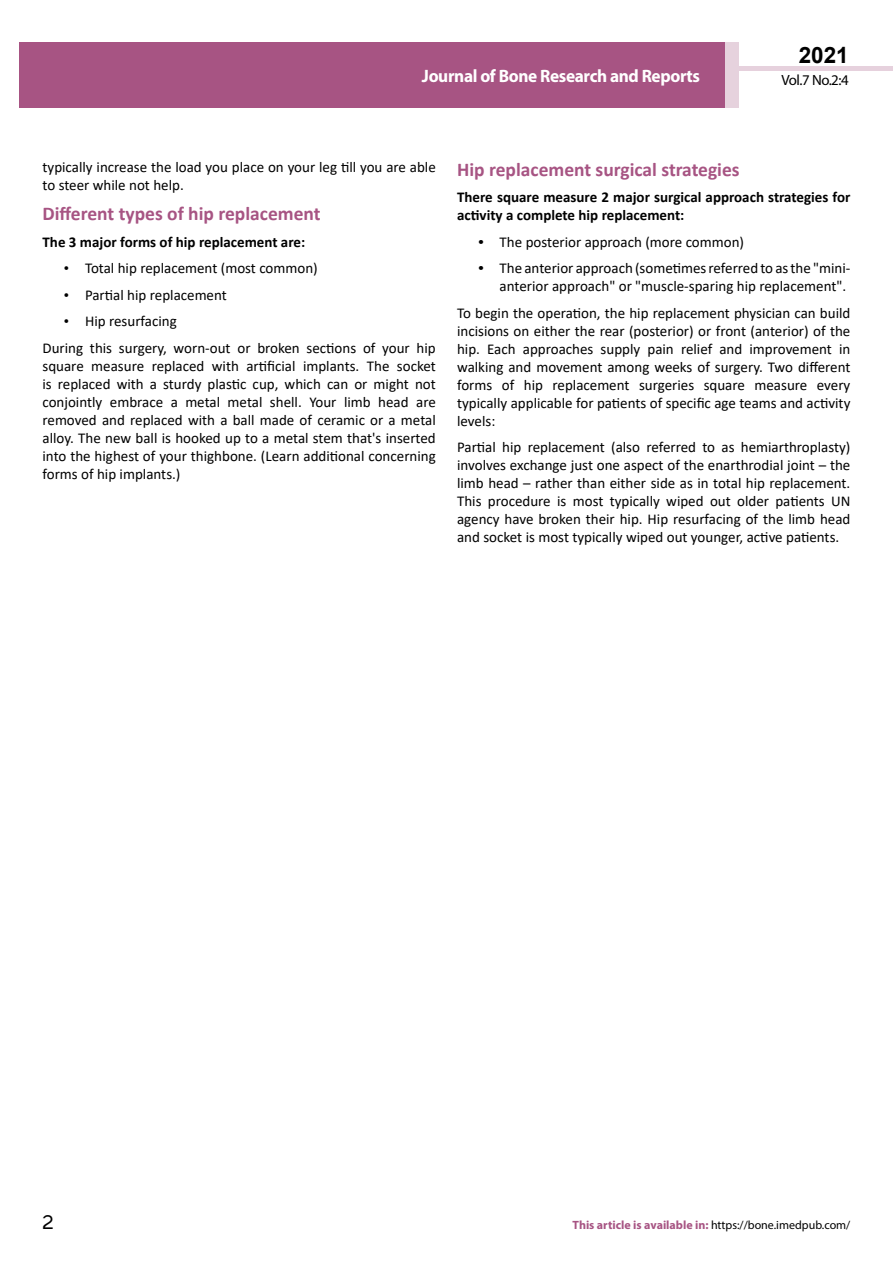
<style>
.page{position:relative;width:893px;height:1263px;background:#fff}
.page>*{position:absolute;margin:0;border:0;box-sizing:border-box;transform-origin:0 0}
.t1{font:25.5px "Tunga";color:#000}
.t2{font:700 22.5px "Arial";color:#000}
.t3{font:700 19.5px "Calibri";color:#a75483}
.t4{font:700 18px "Myriad Pro";letter-spacing:-.02em;color:#fff;scale:.96 1}
.t5{font:15px/18px "Calibri";color:#000;text-align:justify}
.t6{font:700 15px/18px "Calibri";color:#000}
.t7{font:14.85px "Myriad Pro";color:#000}
.t8{font:700 12px "Myriad Pro";color:#a75483}
.s1{font-family:"Times New Roman"}
.s2{font-family:"Times New Roman";font-weight:700}
.s3{font-weight:400;color:#000}
</style>
<div class="page">
<div style="left:722px;top:66px;width:171px;height:5px;background:#e6d1dd"></div>
<div style="left:723px;top:42px;width:15px;height:66px;background:#e6d2dd"></div>
<div style="left:19px;top:42px;width:706px;height:66px;background:#a75483"></div>
<p class="t4" style="left:422px;top:64px;width:291px">Journal of Bone Research and Reports</p>
<h2 class="t2" style="left:799px;top:39px;width:52px">2021</h2>
<p class="t7" style="left:781px;top:71px;width:69px">Vol.7 No.2:4</p>
<p class="t5" style="left:43px;top:158px;width:395px">typically increase the load you place on your leg till you are able to steer while not help.</p>
<h3 class="t3" style="left:43px;top:200px;width:280px">Different types of hip replacement</h3>
<p class="t6" style="left:43px;top:233px;width:264px">The 3 major forms of hip replacement are:</p>
<p class="t5" style="left:64px;top:259px;width:255px"><span class="s1">•</span> Total hip replacement (most common)</p>
<p class="t5" style="left:64px;top:286px;width:165px"><span class="s1">•</span> Partial hip replacement</p>
<p class="t5" style="left:43px;top:308px;width:395px;line-height:26.5px;text-indent:21px"><span class="s1">•</span> Hip resurfacing<br>During this surgery, worn-out or broken sections of your hip</p>
<p class="t5" style="left:43px;top:357px;width:395px">square measure replaced with artificial implants. The socket is replaced with a sturdy plastic cup, which can or might not conjointly embrace a metal metal shell. Your limb head are removed and replaced with a ball made of ceramic or a metal alloy. The new ball is hooked up to a metal stem that's inserted into the highest of your thighbone. (Learn additional concerning forms of hip implants.)</p>
<h3 class="t3" style="left:457px;top:156px;width:284px">Hip replacement surgical strategies</h3>
<p class="t6" style="left:457px;top:188px;width:395px">There square measure 2 major surgical approach strategies for activity a complete hip replacement:</p>
<p class="t5" style="left:478px;top:232px;width:267px"><span class="s2">•</span> The posterior approach (more common)</p>
<p class="t5" style="left:478px;top:259px;width:374px;text-align:right"><span class="s2">•</span> The anterior approach (sometimes referred to as the "mini&shy;anterior approach" or "muscle-sparing hip replacement".</p>
<p class="t5" style="left:457px;top:303px;width:395px">To begin the operation, the hip replacement physician can build incisions on either the rear (posterior) or front (anterior) of the hip. Each approaches supply pain relief and improvement in walking and movement among weeks of surgery. Two different forms of hip replacement surgeries square measure every typically applicable for patients of specific age teams and activity levels:</p>
<p class="t5" style="left:457px;top:438px;width:395px">Partial hip replacement (also referred to as hemiarthroplasty) involves exchange just one aspect of the enarthrodial joint – the limb head – rather than either side as in total hip replacement.<br>This procedure is most typically wiped out older patients UN agency have broken their hip. Hip resurfacing of the limb head and socket is most typically wiped out younger, active patients.</p>
<h1 class="t1" style="left:42px;top:1205px;width:13px">2</h1>
<p class="t8" style="left:573px;top:1217px;width:279px">This article is available in: <span class="s3">https://bone.imedpub.com/</span></p>
</div>
